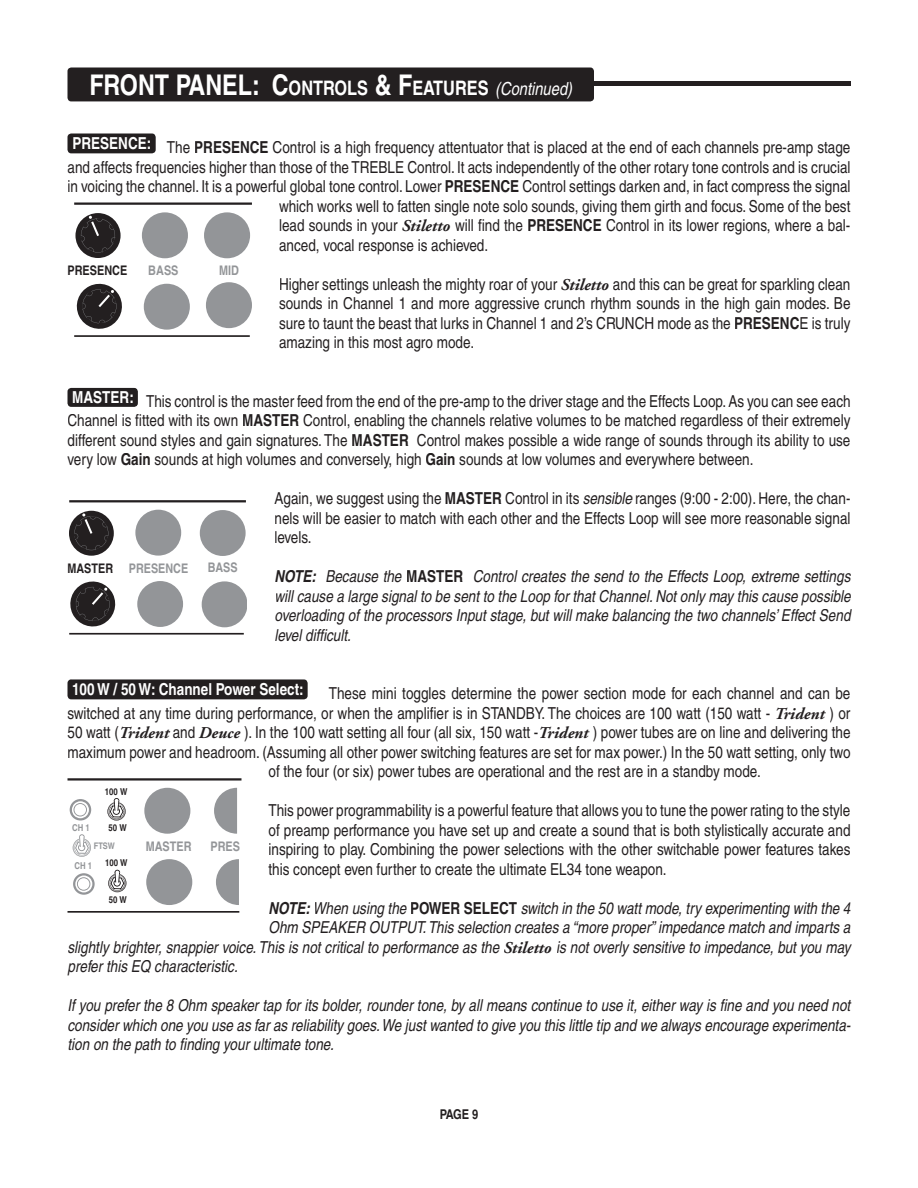
<style>
.page{position:relative;width:918px;height:1188px;background:#fff}
.page>*{position:absolute;margin:0;border:0;box-sizing:border-box;transform-origin:0 0}
.t1{font:700 condensed 28.5px "Helvetica";color:#fff}
.t2{font:condensed 16.5px/19.5px "Helvetica";color:#231f20;text-align:justify}
.t3{font:italic condensed 16.5px/19.5px "Helvetica";color:#231f20;text-align:justify}
.t4{font:700 condensed 16.5px "Helvetica";color:#fff}
.t5{font:700 condensed 13.5px "Helvetica";color:#231f20}
.t6{font:700 condensed 13.2px "Helvetica";color:#939598}
.t7{font:700 condensed 13.2px "Helvetica";color:#231f20}
.t8{font:700 condensed 9.45px "Helvetica";color:#231f20}
.t9{font:700 condensed 9.45px "Helvetica";color:#939598}
.t10{font:700 condensed 9px "Helvetica";color:#939598}
.s1{font-size:19.95px}
.s2{font-weight:400;font-style:italic;font-size:18px}
.s3{font-weight:700}
.s4{font-family:"Adobe Garamond";font-weight:700;font-style:italic;font-stretch:normal}
.s5{font-style:italic}
.s6{font-weight:700;font-style:normal}
.s7{color:#231f20}
.s8{font-family:"Adobe Garamond";font-weight:700;font-stretch:normal}
</style>
<div class="page">
<div style="left:68px;top:134px;width:88px;height:19px;background:#231f20;border-radius:4px"></div>
<div style="left:68px;top:388px;width:70px;height:19px;background:#231f20;border-radius:4px"></div>
<div style="left:68px;top:679px;width:240px;height:20px;background:#231f20"></div>
<svg style="left:75px;top:213px;width:46px;height:45px"></svg>
<svg style="left:80px;top:216px;width:36px;height:37px"></svg>
<svg style="left:76px;top:283px;width:46px;height:46px"></svg>
<hr style="left:74px;top:202px;width:178px;height:3px;background:#231f20">
<hr style="left:74px;top:335px;width:176px;height:2px;background:#231f20">
<div style="left:204px;top:212px;width:46px;height:46px;background:#939598;border-radius:50%"></div>
<div style="left:206px;top:282px;width:46px;height:46px;background:#939598;border-radius:50%"></div>
<div style="left:142px;top:212px;width:46px;height:46px;background:#939598;border-radius:50%"></div>
<div style="left:144px;top:284px;width:46px;height:46px;background:#939598;border-radius:50%"></div>
<svg style="left:69px;top:511px;width:45px;height:45px"></svg>
<svg style="left:73px;top:513px;width:37px;height:38px"></svg>
<svg style="left:70px;top:581px;width:46px;height:46px"></svg>
<hr style="left:69px;top:500px;width:177px;height:2px;background:#231f20">
<hr style="left:69px;top:633px;width:175px;height:2px;background:#231f20">
<div style="left:200px;top:510px;width:46px;height:46px;background:#939598;border-radius:50%"></div>
<div style="left:202px;top:581px;width:45px;height:46px;background:#939598;border-radius:50%"></div>
<div style="left:135px;top:510px;width:46px;height:46px;background:#939598;border-radius:50%"></div>
<div style="left:137px;top:581px;width:46px;height:46px;background:#939598;border-radius:50%"></div>
<svg style="left:68px;top:778px;width:174px;height:135px"></svg>
<div style="left:144px;top:788px;width:46px;height:46px;background:#939598;border-radius:50%"></div>
<div style="left:146px;top:859px;width:46px;height:46px;background:#939598;border-radius:50%"></div>
<div style="left:594px;top:81px;width:256px;height:5px;background:#231f20"></div>
<div style="left:68px;top:68px;width:526px;height:33px;background:#231f20"></div>
<div style="left:585px;top:81px;width:9px;height:5px;background:#231f20"></div>
<h1 class="t1" style="left:89px;top:68px;width:484px">FRONT PANEL: C<span class="s1">ONTROLS</span> &amp; F<span class="s1">EATURES</span> <span class="s2">(Continued)</span></h1>
<p class="t2" style="left:72px;top:138px;width:780px"><sup>PRESENCE:</sup> The <span class="s3">PRESENCE</span> Control is a high frequency attentuator that is placed at the end of each channels pre-amp stage</p>
<p class="t2" style="left:68px;top:157px;width:785px">and affects frequencies higher than those of the TREBLE Control. It acts independently of the other rotary tone controls and is crucial</p>
<p class="t2" style="left:68px;top:177px;width:785px">in voicing the channel. It is a powerful global tone control. Lower <span class="s3">PRESENCE</span> Control settings darken and, in fact compress the signal</p>
<p class="t2" style="left:279px;top:196px;width:573px">which works well to fatten single note solo sounds, giving them girth and focus. Some of the best</p>
<p class="t2" style="left:279px;top:216px;width:573px">lead sounds in your <span class="s4">Stiletto</span> will find the <span class="s3">PRESENCE</span> Control in its lower regions, where a bal-</p>
<p class="t2" style="left:279px;top:235px;width:211px">anced, vocal response is achieved.</p>
<p class="t2" style="left:279px;top:274px;width:573px">Higher settings unleash the mighty roar of your <span class="s4">Stiletto</span> and this can be great for sparkling clean sounds in Channel 1 and more aggressive crunch rhythm sounds in the high gain modes. Be sure to taunt the beast that lurks in Channel 1 and 2’s CRUNCH mode as the <span class="s3">PRESENC</span>E is truly amazing in this most agro mode.</p>
<p class="t2" style="left:68px;top:391px;width:785px"><sup>MASTER:</sup> This control is the master feed from the end of the pre-amp to the driver stage and the Effects Loop. As you can see each Channel is fitted with its own <span class="s3">MASTER</span> Control, enabling the channels relative volumes to be matched regardless of their extremely different sound styles and gain signatures. The <span class="s3">MASTER</span> Control makes possible a wide range of sounds through its ability to use very low <span class="s3">Gain</span> sounds at high volumes and conversely, high <span class="s3">Gain</span> sounds at low volumes and everywhere between.</p>
<p class="t2" style="left:275px;top:489px;width:578px">Again, we suggest using the <span class="s3">MASTER</span> Control in its <span class="s5">sensible</span> ranges (9:00 - 2:00). Here, the chan&shy;nels will be easier to match with each other and the Effects Loop will see more reasonable signal levels.</p>
<p class="t3" style="left:275px;top:567px;width:578px"><span class="s3">NOTE:</span> Because the <span class="s6">MASTER</span> Control creates the send to the Effects Loop, extreme settings will cause a large signal to be sent to the Loop for that Channel. Not only may this cause possible overloading of the processors Input stage, but will make balancing the two channels’ Effect Send level difficult.</p>
<p class="t7" style="left:68px;top:262px;width:61px">PRESENCE</p>
<p class="t6" style="left:148px;top:262px;width:32px">BASS</p>
<p class="t6" style="left:219px;top:262px;width:21px">MID</p>
<p class="t6" style="left:67px;top:560px;width:122px"><span class="s7">MASTER</span> PRESENCE</p>
<p class="t6" style="left:208px;top:560px;width:32px">BASS</p>
<p class="t4" style="left:72px;top:680px;width:233px">100 W / 50 W: Channel Power Select:</p>
<p class="t2" style="left:329px;top:684px;width:523px">These mini toggles determine the power section mode for each channel and can be</p>
<p class="t2" style="left:68px;top:703px;width:785px">switched at any time during performance, or when the amplifier is in STANDBY. The choices are 100 watt (150 watt - <span class="s4">Trident</span> ) or</p>
<p class="t2" style="left:68px;top:723px;width:785px">50 watt (<span class="s4">Trident</span> and <span class="s4">Deuce</span> ). In the 100 watt setting all four (all six, 150 watt -<span class="s4">Trident</span> ) power tubes are on line and delivering the</p>
<p class="t2" style="left:68px;top:742px;width:785px">maximum power and headroom. (Assuming all other power switching features are set for max power.) In the 50 watt setting, only two</p>
<p class="t2" style="left:269px;top:762px;width:494px">of the four (or six) power tubes are operational and the rest are in a standby mode.</p>
<p class="t2" style="left:269px;top:801px;width:584px">This power programmability is a powerful feature that allows you to tune the power rating to the style of preamp performance you have set up and create a sound that is both stylistically accurate and inspiring to play. Combining the power selections with the other switchable power features takes this concept even further to create the ultimate EL34 tone weapon.</p>
<p class="t3" style="left:269px;top:898px;width:584px"><span class="s3">NOTE:</span> When using the <span class="s6">POWER SELECT</span> switch in the 50 watt mode, try experimenting with the 4</p>
<p class="t3" style="left:269px;top:918px;width:583px">Ohm SPEAKER OUTPUT. This selection creates a “more proper” impedance match and imparts a</p>
<p class="t3" style="left:68px;top:937px;width:784px">slightly brighter, snappier voice. This is not critical to performance as the <span class="s8">Stiletto</span> is not overly sensitive to impedance, but you may</p>
<p class="t3" style="left:68px;top:957px;width:172px">prefer this EQ characteristic.</p>
<p class="t3" style="left:68px;top:996px;width:784px">If you prefer the 8 Ohm speaker tap for its bolder, rounder tone, by all means continue to use it, either way is fine and you need not consider which one you use as far as reliability goes. We just wanted to give you this little tip and we always encourage experimenta&shy;tion on the path to finding your ultimate tone.</p>
<p class="t8" style="left:105px;top:786px;width:24px">100 W</p>
<p class="t8" style="left:109px;top:822px;width:20px">50 W</p>
<p class="t8" style="left:105px;top:857px;width:24px">100 W</p>
<p class="t8" style="left:109px;top:894px;width:20px">50 W</p>
<p class="t9" style="left:72px;top:822px;width:19px">CH 1</p>
<p class="t9" style="left:74px;top:860px;width:19px">CH 1</p>
<p class="t10" style="left:94px;top:841px;width:23px">FTSW</p>
<p class="t6" style="left:146px;top:838px;width:47px">MASTER</p>
<p class="t6" style="left:210px;top:838px;width:31px">PRES</p>
<p class="t5" style="left:440px;top:1106px;width:40px">PAGE 9</p>
</div>
